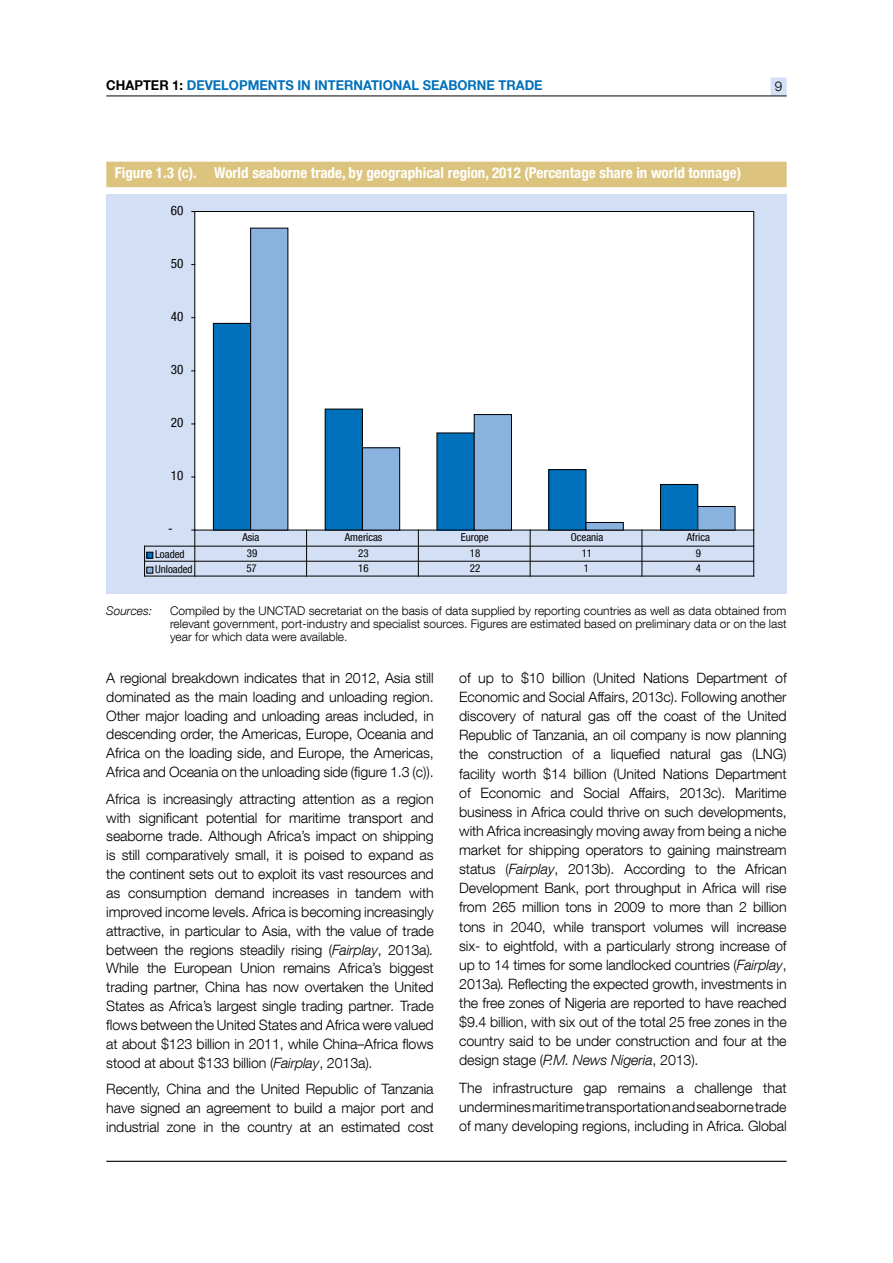
<style>
.page{position:relative;width:893px;height:1263px;background:#fff}
.page>*{position:absolute;margin:0;border:0;box-sizing:border-box;transform-origin:0 0}
.t1{font:700 condensed 15px "Helvetica Neue LT Com";color:#fff}
.t2{font:300 14.25px/19px "Helvetica Neue LT Com";letter-spacing:-.01em;color:#000;text-align:justify}
.t3{font:700 13.5px "Helvetica Neue LT Com";color:#0070ba;scale:.96 1}
.t4{font:300 13.5px "Helvetica Neue LT Com";color:#000}
.t5{font:condensed 13.05px "Helvetica Neue LT Com";color:#000}
.t6{font:300 12px/12.8px "Helvetica Neue LT Com";color:#000;text-align:justify}
.t7{font:italic 300 12px "Helvetica Neue LT Com";color:#000}
.t8{font:condensed 10.95px "Helvetica Neue LT Com";color:#000}
.s1{color:#000}
.s2{font-style:italic}
</style>
<div class="page">
<hr style="left:106px;top:1161px;width:681px;height:1px;background:#000">
<div style="left:771px;top:77px;width:16px;height:14px;background:#d3dff4"></div>
<div style="left:771px;top:91px;width:16px;height:5px;background:#d3dff4"></div>
<hr style="left:106px;top:96px;width:681px;height:1px;background:#000">
<div style="left:106px;top:194px;width:681px;height:400px;background:#d3dff4"></div>
<div style="left:195px;top:211px;width:559px;height:319px;background:#fff"></div>
<div style="left:213px;top:323px;width:38px;height:207px;background:#0070ba"></div>
<div style="left:213px;top:323px;width:38px;height:207px;border:1px solid #000"></div>
<div style="left:325px;top:409px;width:37px;height:121px;background:#0070ba"></div>
<div style="left:437px;top:433px;width:37px;height:97px;background:#0070ba"></div>
<div style="left:549px;top:470px;width:37px;height:60px;background:#0070ba"></div>
<div style="left:548px;top:469px;width:38px;height:61px;border:1px solid #000"></div>
<div style="left:660px;top:484px;width:38px;height:46px;background:#0070ba"></div>
<div style="left:660px;top:484px;width:38px;height:46px;border:1px solid #000"></div>
<div style="left:251px;top:228px;width:37px;height:302px;background:#8ab2df"></div>
<div style="left:250px;top:228px;width:38px;height:302px;border:1px solid #000"></div>
<div style="left:362px;top:448px;width:38px;height:82px;background:#8ab2df"></div>
<div style="left:362px;top:448px;width:38px;height:82px;border:1px solid #000"></div>
<div style="left:474px;top:415px;width:37px;height:115px;background:#8ab2df"></div>
<div style="left:474px;top:414px;width:38px;height:116px;border:1px solid #000"></div>
<div style="left:586px;top:522px;width:37px;height:8px;background:#8ab2df"></div>
<div style="left:586px;top:522px;width:37px;height:8px;border:1px solid #000"></div>
<div style="left:698px;top:506px;width:37px;height:24px;background:#8ab2df"></div>
<div style="left:698px;top:506px;width:37px;height:24px;border:1px solid #000"></div>
<hr style="left:145px;top:546px;width:609px;height:1px;background:#000">
<hr style="left:145px;top:576px;width:609px;height:1px;background:#000">
<hr style="left:144px;top:546px;width:1px;height:30px;background:#000">
<hr style="left:195px;top:530px;width:1px;height:46px;background:#000">
<hr style="left:306px;top:530px;width:1px;height:46px;background:#000">
<hr style="left:418px;top:530px;width:1px;height:46px;background:#000">
<hr style="left:530px;top:530px;width:1px;height:46px;background:#000">
<hr style="left:642px;top:530px;width:1px;height:46px;background:#000">
<hr style="left:753px;top:530px;width:1px;height:46px;background:#000">
<svg style="left:147px;top:552px;width:6px;height:6px"></svg>
<hr style="left:145px;top:561px;width:609px;height:1px;background:#000">
<svg style="left:147px;top:567px;width:6px;height:6px"></svg>
<div style="left:106px;top:162px;width:681px;height:25px;background:#dcc47e"></div>
<p class="t3" style="left:106px;top:77px;width:456px"><span class="s1">CHAPTER 1:</span> DEVELOPMENTS IN INTERNATIONAL SEABORNE TRADE</p>
<p class="t4" style="left:775px;top:78px;width:9px">9</p>
<p class="t1" style="left:115px;top:164px;width:628px">Figure 1.3 (c). World seaborne trade, by geographical region, 2012 (Percentage share in world tonnage)</p>
<p class="t5" style="left:171px;top:202px;width:14px">60</p>
<p class="t5" style="left:171px;top:255px;width:14px">50</p>
<p class="t5" style="left:171px;top:308px;width:14px">40</p>
<p class="t5" style="left:171px;top:362px;width:14px">30</p>
<p class="t5" style="left:171px;top:415px;width:14px">20</p>
<p class="t5" style="left:171px;top:468px;width:14px">10</p>
<p class="t5" style="left:168px;top:521px;width:6px">-</p>
<p class="t8" style="left:242px;top:531px;width:18px">Asia</p>
<p class="t8" style="left:345px;top:531px;width:39px">Americas</p>
<p class="t8" style="left:461px;top:531px;width:29px">Europe</p>
<p class="t8" style="left:571px;top:531px;width:34px">Oceania</p>
<p class="t8" style="left:687px;top:531px;width:25px">Africa</p>
<p class="t8" style="left:155px;top:548px;width:31px">Loaded</p>
<p class="t8" style="left:247px;top:547px;width:12px">39</p>
<p class="t8" style="left:358px;top:547px;width:12px">23</p>
<p class="t8" style="left:470px;top:547px;width:12px">18</p>
<p class="t8" style="left:582px;top:547px;width:12px">11</p>
<p class="t8" style="left:696px;top:547px;width:7px">9</p>
<p class="t8" style="left:155px;top:563px;width:39px">Unloaded</p>
<p class="t8" style="left:246px;top:562px;width:12px">57</p>
<p class="t8" style="left:358px;top:562px;width:12px">16</p>
<p class="t8" style="left:470px;top:562px;width:12px">22</p>
<p class="t8" style="left:584px;top:562px;width:7px">1</p>
<p class="t8" style="left:696px;top:562px;width:7px">4</p>
<p class="t7" style="left:106px;top:604px;width:48px">Sources:</p>
<p class="t6" style="left:170px;top:604px;width:618px">Compiled by the UNCTAD secretariat on the basis of data supplied by reporting countries as well as data obtained from relevant government, port-industry and specialist sources. Figures are estimated based on preliminary data or on the last year for which data were available.</p>
<p class="t2" style="left:106px;top:668px;width:329px">A regional breakdown indicates that in 2012, Asia still dominated as the main loading and unloading region.<br>Other major loading and unloading areas included, in descending order, the Americas, Europe, Oceania and Africa on the loading side, and Europe, the Americas, Africa and Oceania on the unloading side (figure 1.3 (c)).</p>
<p class="t2" style="left:106px;top:789px;width:329px">Africa is increasingly attracting attention as a region with significant potential for maritime transport and seaborne trade. Although Africa’s impact on shipping is still comparatively small, it is poised to expand as the continent sets out to exploit its vast resources and as consumption demand increases in tandem with improved income levels. Africa is becoming increasingly attractive, in particular to Asia, with the value of trade between the regions steadily rising (<span class="s2">Fairplay</span>, 2013a)<span class="s2">.<br></span>While the European Union remains Africa’s biggest trading partner, China has now overtaken the United States as Africa’s largest single trading partner<span class="s2">.</span> Trade flows between the United States and Africa were valued at about $123 billion in 2011, while China–Africa flows stood at about $133 billion (<span class="s2">Fairplay</span>, 2013a).</p>
<p class="t2" style="left:106px;top:1079px;width:329px">Recently, China and the United Republic of Tanzania have signed an agreement to build a major port and industrial zone in the country at an estimated cost</p>
<p class="t2" style="left:459px;top:668px;width:329px">of up to $10 billion (United Nations Department of Economic and Social Affairs, 2013c). Following another discovery of natural gas off the coast of the United Republic of Tanzania, an oil company is now planning the construction of a liquefied natural gas (LNG) facility worth $14 billion (United Nations Department of Economic and Social Affairs, 2013c). Maritime business in Africa could thrive on such developments, with Africa increasingly moving away from being a niche market for shipping operators to gaining mainstream status (<span class="s2">Fairplay</span>, 2013b). According to the African Development Bank, port throughput in Africa will rise from 265 million tons in 2009 to more than 2 billion tons in 2040, while transport volumes will increase six- to eightfold, with a particularly strong increase of up to 14 times for some landlocked countries (<span class="s2">Fairplay</span>, 2013a)<span class="s2">.</span> Reflecting the expected growth, investments in the free zones of Nigeria are reported to have reached $9.4 billion, with six out of the total 25 free zones in the country said to be under construction and four at the design stage (<span class="s2">P.M. News Nigeria</span>, 2013).</p>
<p class="t2" style="left:459px;top:1078px;width:329px">The infrastructure gap remains a challenge that undermines maritime transportation and seaborne trade of many developing regions, including in Africa. Global</p>
</div>
